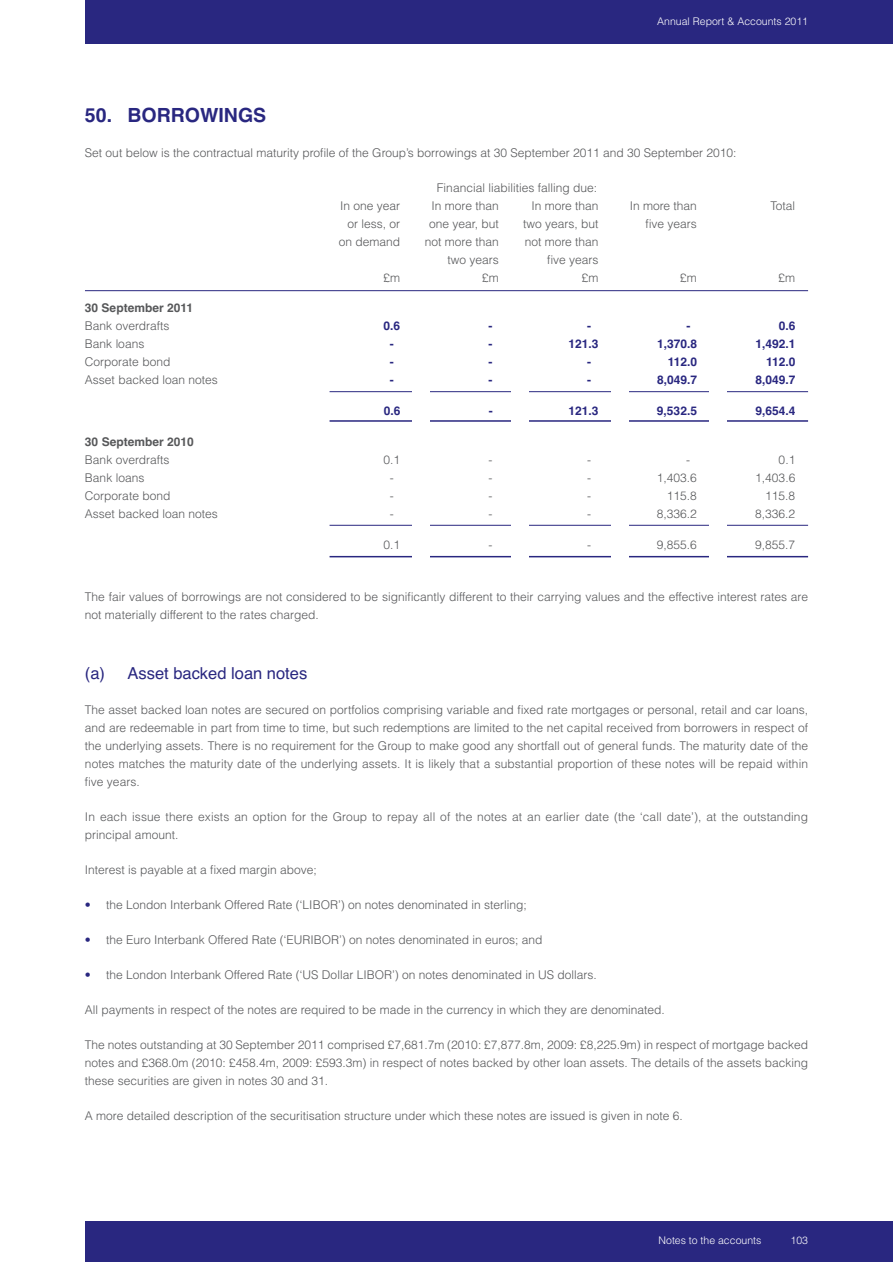
<style>
.page{position:relative;width:893px;height:1262px;background:#fff}
.page>*{position:absolute;margin:0;border:0;box-sizing:border-box;transform-origin:0 0}
.t1{font:700 19.5px "Helvetica";color:#292780}
.t2{font:16.5px "Helvetica";color:#292780}
.t3{font:300 12px/18px "Helvetica";color:#57585a}
.t4{font:700 12px "Helvetica";color:#292780}
.t5{font:700 12px "Helvetica";color:#57585a}
.t6{font:300 10.5px "Helvetica";color:#fff}
.s1{color:#292780}
</style>
<div class="page">
<div style="left:85px;top:0;width:808px;height:43px;background:#292780"></div>
<div style="left:85px;top:1221px;width:808px;height:41px;background:#292780"></div>
<hr style="left:85px;top:290px;width:723px;height:1px;background:#292780">
<hr style="left:329px;top:391px;width:479px;height:1px;background:#292780">
<hr style="left:329px;top:420px;width:479px;height:2px;background:#292780">
<hr style="left:329px;top:525px;width:479px;height:1px;background:#292780">
<hr style="left:329px;top:556px;width:479px;height:1px;background:#292780">
<div style="left:412px;top:380px;width:17px;height:50px;background:#fff"></div>
<div style="left:511px;top:380px;width:17px;height:50px;background:#fff"></div>
<div style="left:611px;top:380px;width:17px;height:50px;background:#fff"></div>
<div style="left:709px;top:380px;width:17px;height:50px;background:#fff"></div>
<div style="left:412px;top:514px;width:17px;height:50px;background:#fff"></div>
<div style="left:511px;top:514px;width:17px;height:50px;background:#fff"></div>
<div style="left:611px;top:514px;width:17px;height:50px;background:#fff"></div>
<div style="left:709px;top:514px;width:17px;height:50px;background:#fff"></div>
<p class="t6" style="left:657px;top:18px;width:152px">Annual Report &amp; Accounts 2011</p>
<h1 class="t1" style="left:85px;top:108px;width:183px">50. BORROWINGS</h1>
<p class="t3" style="left:85px;top:144px;width:653px">Set out below is the contractual maturity profile of the Group’s borrowings at 30 September 2011 and 30 September 2010:</p>
<p class="t3" style="left:437px;top:179px;width:162px">Financial liabilities falling due:</p>
<p class="t3" style="left:340px;top:197px;width:62px">In one year</p>
<p class="t3" style="left:431px;top:197px;width:69px">In more than</p>
<p class="t3" style="left:531px;top:197px;width:69px">In more than</p>
<p class="t3" style="left:630px;top:197px;width:69px">In more than</p>
<p class="t3" style="left:770px;top:197px;width:26px">Total</p>
<p class="t3" style="left:347px;top:215px;width:54px">or less, or</p>
<p class="t3" style="left:429px;top:215px;width:71px">one year, but</p>
<p class="t3" style="left:523px;top:215px;width:77px">two years, but</p>
<p class="t3" style="left:645px;top:215px;width:53px">five years</p>
<p class="t3" style="left:339px;top:233px;width:63px">on demand</p>
<p class="t3" style="left:425px;top:233px;width:75px">not more than</p>
<p class="t3" style="left:524px;top:233px;width:75px">not more than</p>
<p class="t3" style="left:447px;top:251px;width:53px">two years</p>
<p class="t3" style="left:547px;top:251px;width:53px">five years</p>
<p class="t3" style="left:383px;top:269px;width:18px">£m</p>
<p class="t3" style="left:482px;top:269px;width:18px">£m</p>
<p class="t3" style="left:582px;top:269px;width:18px">£m</p>
<p class="t3" style="left:680px;top:269px;width:18px">£m</p>
<p class="t3" style="left:778px;top:269px;width:18px">£m</p>
<p class="t5" style="left:85px;top:304px;width:110px">30 September 2011</p>
<p class="t3" style="left:85px;top:318px;width:86px">Bank overdrafts</p>
<p class="t4" style="left:383px;top:322px;width:18px">0.6</p>
<p class="t4" style="left:488px;top:322px;width:5px">-</p>
<p class="t4" style="left:587px;top:322px;width:5px">-</p>
<p class="t4" style="left:686px;top:322px;width:5px">-</p>
<p class="t4" style="left:779px;top:322px;width:18px">0.6</p>
<p class="t3" style="left:85px;top:336px;width:61px">Bank loans</p>
<p class="t4" style="left:390px;top:340px;width:5px">-</p>
<p class="t4" style="left:488px;top:340px;width:5px">-</p>
<p class="t4" style="left:568px;top:340px;width:32px">121.3</p>
<p class="t4" style="left:657px;top:340px;width:42px">1,370.8</p>
<p class="t4" style="left:755px;top:340px;width:42px">1,492.1</p>
<p class="t3" style="left:85px;top:354px;width:87px">Corporate bond</p>
<p class="t4" style="left:390px;top:358px;width:5px">-</p>
<p class="t4" style="left:488px;top:358px;width:5px">-</p>
<p class="t4" style="left:587px;top:358px;width:5px">-</p>
<p class="t4" style="left:667px;top:358px;width:31px">112.0</p>
<p class="t4" style="left:766px;top:358px;width:31px">112.0</p>
<p class="t3" style="left:85px;top:372px;width:134px">Asset backed loan notes</p>
<p class="t4" style="left:390px;top:376px;width:5px">-</p>
<p class="t4" style="left:488px;top:376px;width:5px">-</p>
<p class="t4" style="left:587px;top:376px;width:5px">-</p>
<p class="t4" style="left:657px;top:376px;width:42px">8,049.7</p>
<p class="t4" style="left:755px;top:376px;width:42px">8,049.7</p>
<p class="t4" style="left:384px;top:406px;width:18px">0.6</p>
<p class="t4" style="left:489px;top:406px;width:5px">-</p>
<p class="t4" style="left:568px;top:406px;width:32px">121.3</p>
<p class="t4" style="left:657px;top:406px;width:42px">9,532.5</p>
<p class="t4" style="left:755px;top:406px;width:42px">9,654.4</p>
<p class="t5" style="left:85px;top:437px;width:110px">30 September 2010</p>
<p class="t3" style="left:85px;top:452px;width:86px">Bank overdrafts</p>
<p class="t3" style="left:383px;top:452px;width:18px">0.1</p>
<p class="t3" style="left:488px;top:452px;width:5px">-</p>
<p class="t3" style="left:587px;top:452px;width:5px">-</p>
<p class="t3" style="left:686px;top:452px;width:5px">-</p>
<p class="t3" style="left:778px;top:452px;width:18px">0.1</p>
<p class="t3" style="left:85px;top:470px;width:61px">Bank loans</p>
<p class="t3" style="left:390px;top:470px;width:5px">-</p>
<p class="t3" style="left:488px;top:470px;width:5px">-</p>
<p class="t3" style="left:587px;top:470px;width:5px">-</p>
<p class="t3" style="left:657px;top:470px;width:42px">1,403.6</p>
<p class="t3" style="left:755px;top:470px;width:42px">1,403.6</p>
<p class="t3" style="left:85px;top:488px;width:87px">Corporate bond</p>
<p class="t3" style="left:390px;top:488px;width:5px">-</p>
<p class="t3" style="left:488px;top:488px;width:5px">-</p>
<p class="t3" style="left:587px;top:488px;width:5px">-</p>
<p class="t3" style="left:667px;top:488px;width:32px">115.8</p>
<p class="t3" style="left:765px;top:488px;width:32px">115.8</p>
<p class="t3" style="left:85px;top:506px;width:134px">Asset backed loan notes</p>
<p class="t3" style="left:390px;top:506px;width:5px">-</p>
<p class="t3" style="left:488px;top:506px;width:5px">-</p>
<p class="t3" style="left:587px;top:506px;width:5px">-</p>
<p class="t3" style="left:657px;top:506px;width:42px">8,336.2</p>
<p class="t3" style="left:755px;top:506px;width:42px">8,336.2</p>
<p class="t3" style="left:383px;top:537px;width:18px">0.1</p>
<p class="t3" style="left:488px;top:537px;width:5px">-</p>
<p class="t3" style="left:587px;top:537px;width:5px">-</p>
<p class="t3" style="left:657px;top:537px;width:42px">9,855.6</p>
<p class="t3" style="left:755px;top:537px;width:42px">9,855.7</p>
<p class="t3" style="left:85px;top:589px;width:724px">The fair values of borrowings are not considered to be significantly different to their carrying values and the effective interest rates are not materially different to the rates charged.</p>
<h2 class="t2" style="left:85px;top:667px;width:224px">(a) Asset backed loan notes</h2>
<p class="t3" style="left:85px;top:702px;width:724px;text-align:justify">The asset backed loan notes are secured on portfolios comprising variable and fixed rate mortgages or personal, retail and car loans, and are redeemable in part from time to time, but such redemptions are limited to the net capital received from borrowers in respect of the underlying assets. There is no requirement for the Group to make good any shortfall out of general funds. The maturity date of the notes matches the maturity date of the underlying assets. It is likely that a substantial proportion of these notes will be repaid within five years.</p>
<p class="t3" style="left:85px;top:809px;width:724px">In each issue there exists an option for the Group to repay all of the notes at an earlier date (the ‘call date’), at the outstanding principal amount.</p>
<p class="t3" style="left:85px;top:862px;width:233px">Interest is payable at a fixed margin above;</p>
<p class="t3" style="left:85px;top:897px;width:443px"><span class="s1">•</span> the London Interbank Offered Rate (‘LIBOR’) on notes denominated in sterling;</p>
<p class="t3" style="left:85px;top:932px;width:459px"><span class="s1">•</span> the Euro Interbank Offered Rate (‘EURIBOR’) on notes denominated in euros; and</p>
<p class="t3" style="left:85px;top:967px;width:513px"><span class="s1">•</span> the London Interbank Offered Rate (‘US Dollar LIBOR’) on notes denominated in US dollars.</p>
<p class="t3" style="left:85px;top:1002px;width:581px">All payments in respect of the notes are required to be made in the currency in which they are denominated.</p>
<p class="t3" style="left:85px;top:1037px;width:724px;text-align:justify">The notes outstanding at 30 September 2011 comprised £7,681.7m (2010: £7,877.8m, 2009: £8,225.9m) in respect of mortgage backed notes and £368.0m (2010: £458.4m, 2009: £593.3m) in respect of notes backed by other loan assets. The details of the assets backing these securities are given in notes 30 and 31.</p>
<p class="t3" style="left:85px;top:1108px;width:599px">A more detailed description of the securitisation structure under which these notes are issued is given in note 6.</p>
<p class="t6" style="left:658px;top:1236px;width:104px">Notes to the accounts</p>
<p class="t6" style="left:790px;top:1236px;width:19px">103</p>
</div>
